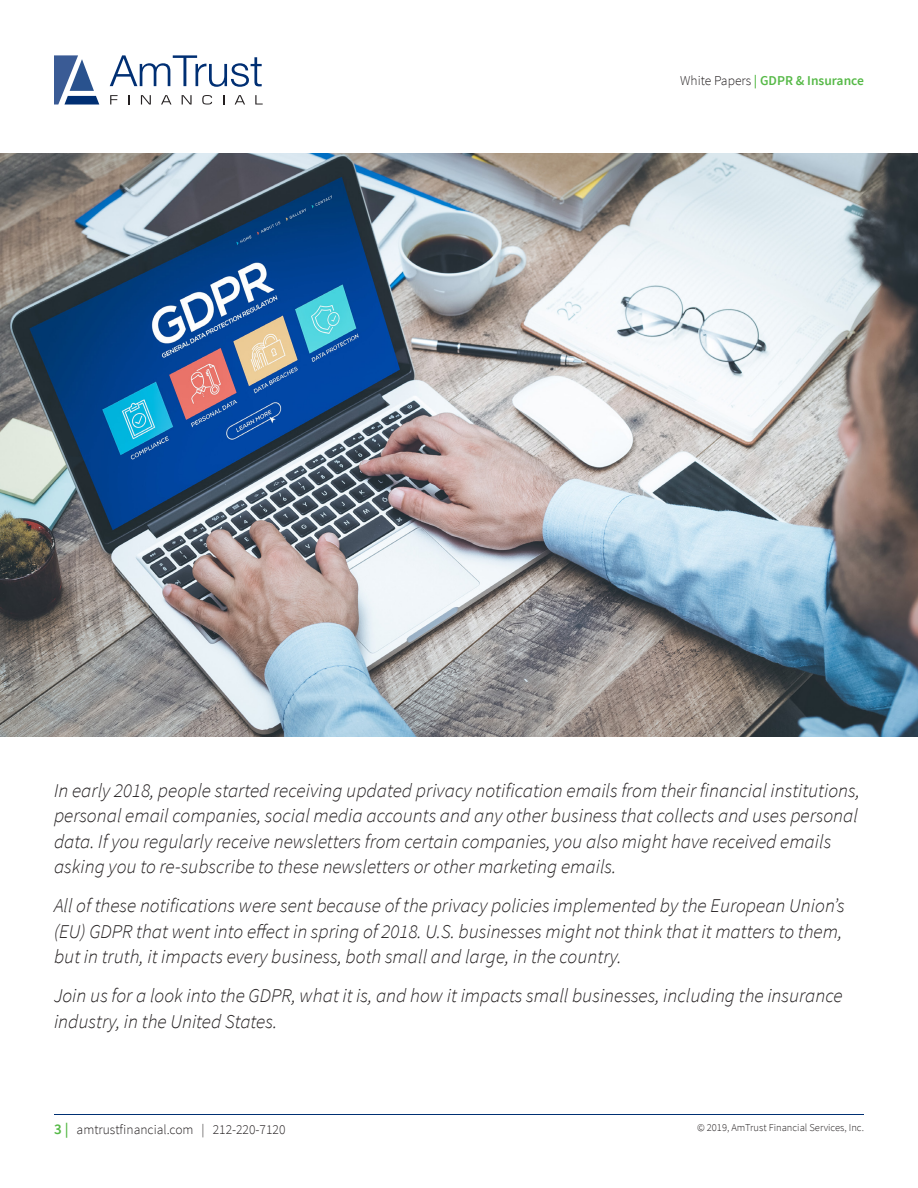
<style>
.page{position:relative;width:918px;height:1188px;background:#fff}
.page>*{position:absolute;margin:0;border:0;box-sizing:border-box;transform-origin:0 0}
.Body{font:italic 300 19.5px/25.5px "Source Sans Pro";color:#231f20}
.t1{font:300 13.5px "Source Sans Pro";color:#231f20}
.t2{font:600 13.5px "Source Sans Pro";color:#56b947}
.t3{font:300 10.5px "Source Sans Pro";color:#231f20}
.s1{font-weight:300;color:#231f20}
.s2{font-weight:600;font-size:15px;color:#56b947}
</style>
<div class="page">
<svg style="left:110px;top:55px;width:152px;height:32px"></svg>
<svg style="left:110px;top:95px;width:8px;height:10px"></svg>
<svg style="left:141px;top:95px;width:10px;height:10px"></svg>
<svg style="left:161px;top:95px;width:10px;height:10px"></svg>
<svg style="left:182px;top:95px;width:10px;height:10px"></svg>
<svg style="left:202px;top:95px;width:10px;height:10px"></svg>
<svg style="left:235px;top:95px;width:10px;height:10px"></svg>
<svg style="left:255px;top:95px;width:8px;height:10px"></svg>
<svg style="left:54px;top:55px;width:45px;height:50px"></svg>
<hr style="left:54px;top:1114px;width:810px;height:1px;background:#002f73">
<img style="left:0;top:153px;width:918px;height:584px">
<p class="t2" style="left:680px;top:72px;width:185px"><span class="s1">White Papers</span> | GDPR &amp; Insurance</p>
<p class="Body" style="left:54px;top:778px;width:807px">In early 2018, people started receiving updated privacy notification emails from their financial institutions, personal email companies, social media accounts and any other business that collects and uses personal data. If you regularly receive newsletters from certain companies, you also might have received emails asking you to re-subscribe to these newsletters or other marketing emails.</p>
<p class="Body" style="left:54px;top:893px;width:792px">All of these notifications were sent because of the privacy policies implemented by the European Union’s (EU) GDPR that went into effect in spring of 2018. U.S. businesses might not think that it matters to them, but in truth, it impacts every business, both small and large, in the country.</p>
<p class="Body" style="left:54px;top:983px;width:790px">Join us for a look into the GDPR, what it is, and how it impacts small businesses, including the insurance industry, in the United States.</p>
<p class="t1" style="left:54px;top:1121px;width:233px"><span class="s2">3 |</span> amtrustfinancial.com | 212-220-7120</p>
<p class="t3" style="left:697px;top:1121px;width:168px">© 2019, AmTrust Financial Services, Inc.</p>
</div>
